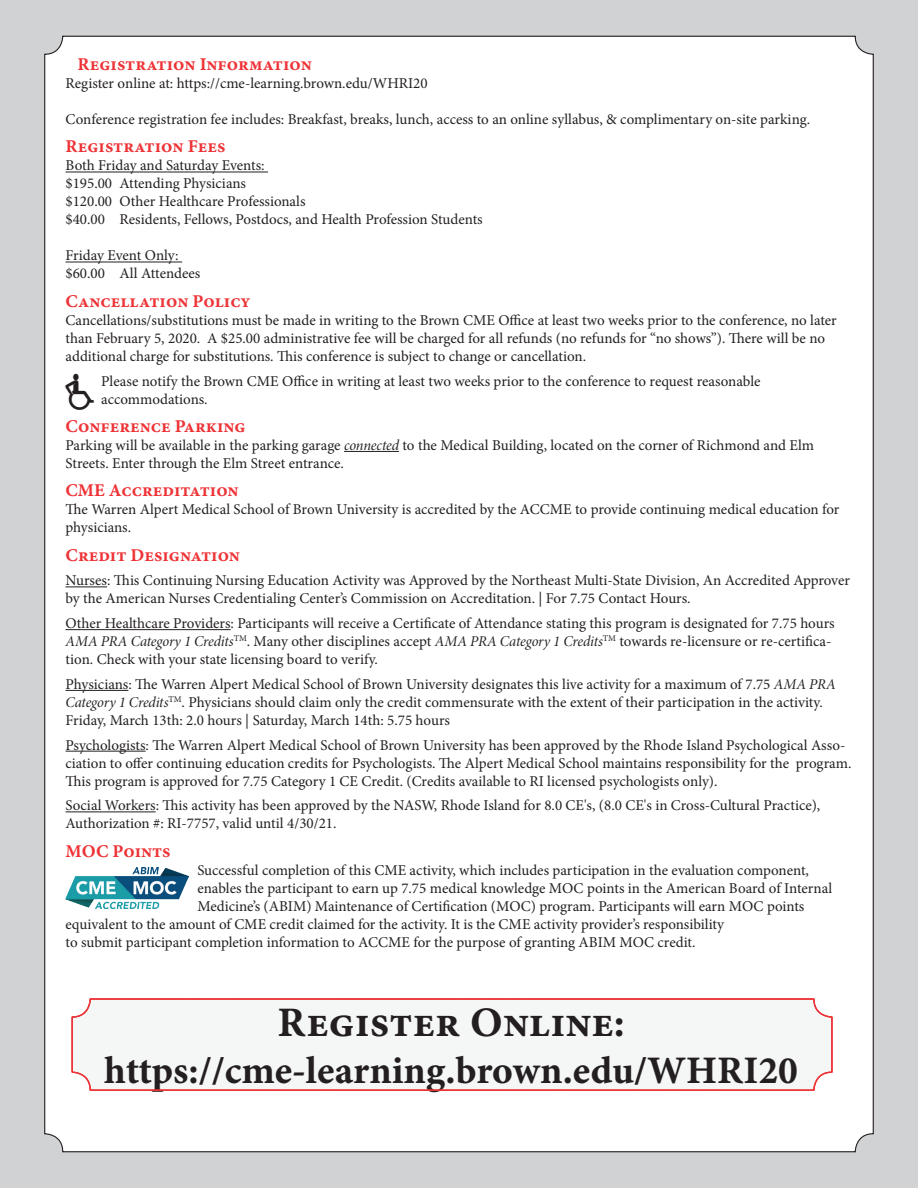
<style>
.page{position:relative;width:918px;height:1188px;background:#d1d2d4}
.page>*{position:absolute;margin:0;border:0;box-sizing:border-box;transform-origin:0 0}
.t1{font:42px "Minion Pro Bold Capt";color:#231f20}
.t2{font:39px "Minion Pro Bold Capt";color:#231f20}
.t3{font:18px "Minion Pro Bold Capt";color:#ee3337}
.t4{font:15px/18px "Minion Pro";color:#231f20}
.s1{font-family:"Minion Pro It Subh"}
</style>
<div class="page">
<div style="left:45px;top:36px;width:828px;height:1116px;background:#fff;border-radius:18px"></div>
<hr style="left:66px;top:172px;width:202px;height:1px;background:#231f20">
<hr style="left:66px;top:262px;width:116px;height:1px;background:#231f20">
<hr style="left:344px;top:451px;width:55px;height:1px;background:#231f20">
<hr style="left:66px;top:587px;width:41px;height:1px;background:#231f20">
<hr style="left:66px;top:629px;width:165px;height:1px;background:#231f20">
<hr style="left:66px;top:690px;width:62px;height:1px;background:#231f20">
<hr style="left:66px;top:751px;width:80px;height:1px;background:#231f20">
<hr style="left:66px;top:812px;width:90px;height:1px;background:#231f20">
<div style="left:72px;top:999px;width:761px;height:92px;background:#f5f6f6"></div>
<img style="left:66px;top:867px;width:122px;height:42px">
<p class="t3" style="left:78px;top:51px;width:236px">Registration Information</p>
<p class="t4" style="left:66px;top:74px;width:364px">Register online at: https://cme-learning.brown.edu/WHRI20</p>
<p class="t4" style="left:66px;top:110px;width:746px">Conference registration fee includes: Breakfast, breaks, lunch, access to an online syllabus, &amp; complimentary on-site parking.</p>
<p class="t3" style="left:66px;top:134px;width:161px">Registration Fees</p>
<p class="t4" style="left:66px;top:157px;width:419px">Both Friday and Saturday Events:<br>$195.00 Attending Physicians<br>$120.00 Other Healthcare Professionals<br>$40.00 Residents, Fellows, Postdocs, and Health Profession Students</p>
<p class="t4" style="left:66px;top:247px;width:136px">Friday Event Only: $60.00 All Attendees</p>
<p class="t3" style="left:66px;top:288px;width:187px">Cancellation Policy</p>
<p class="t4" style="left:66px;top:311px;width:773px">Cancellations/substitutions must be made in writing to the Brown CME Office at least two weeks prior to the conference, no later than February 5, 2020. A $25.00 administrative fee will be charged for all refunds (no refunds for “no shows”). There will be no additional charge for substitutions. This conference is subject to change or cancellation.</p>
<p class="t4" style="left:101px;top:372px;width:661px">Please notify the Brown CME Office in writing at least two weeks prior to the conference to request reasonable accommodations.</p>
<p class="t3" style="left:66px;top:413px;width:182px">Conference Parking</p>
<p class="t4" style="left:66px;top:436px;width:750px">Parking will be available in the parking garage <span class="s1">connected</span> to the Medical Building, located on the corner of Richmond and Elm<br>Streets. Enter through the Elm Street entrance.</p>
<p class="t3" style="left:66px;top:478px;width:175px">CME Accreditation</p>
<p class="t4" style="left:66px;top:501px;width:775px">The Warren Alpert Medical School of Brown University is accredited by the ACCME to provide continuing medical education for physicians.</p>
<p class="t3" style="left:66px;top:542px;width:176px">Credit Designation</p>
<p class="t4" style="left:66px;top:572px;width:786px">Nurses: This Continuing Nursing Education Activity was Approved by the Northeast Multi-State Division, An Accredited Approver by the American Nurses Credentialing Center’s Commission on Accreditation. | For 7.75 Contact Hours.</p>
<p class="t4" style="left:66px;top:614px;width:771px">Other Healthcare Providers: Participants will receive a Certificate of Attendance stating this program is designated for 7.75 hours<br><span class="s1">AMA PRA Category 1 Credits</span><sup>TM</sup>. Many other disciplines accept <span class="s1">AMA PRA Category 1 Credits</span><sup>TM</sup> towards re-licensure or re-certifica&shy;tion. Check with your state licensing board to verify.</p>
<p class="t4" style="left:66px;top:675px;width:772px">Physicians: The Warren Alpert Medical School of Brown University designates this live activity for a maximum of 7.75 <span class="s1">AMA PRA<br>Category 1 Credits</span><sup>TM</sup>. Physicians should claim only the credit commensurate with the extent of their participation in the activity.<br>Friday, March 13th: 2.0 hours | Saturday, March 14th: 5.75 hours</p>
<p class="t4" style="left:66px;top:736px;width:787px">Psychologists: The Warren Alpert Medical School of Brown University has been approved by the Rhode Island Psychological Asso&shy;ciation to offer continuing education credits for Psychologists. The Alpert Medical School maintains responsibility for the program.<br>This program is approved for 7.75 Category 1 CE Credit. (Credits available to RI licensed psychologists only).</p>
<p class="t4" style="left:66px;top:797px;width:756px">Social Workers: This activity has been approved by the NASW, Rhode Island for 8.0 CE's, (8.0 CE's in Cross-Cultural Practice),<br>Authorization #: RI-7757, valid until 4/30/21.</p>
<p class="t3" style="left:66px;top:838px;width:107px">MOC Points</p>
<p class="t4" style="left:197px;top:861px;width:613px">Successful completion of this CME activity, which includes participation in the evaluation component,</p>
<p class="t4" style="left:197px;top:879px;width:636px">enables the participant to earn up 7.75 medical knowledge MOC points in the American Board of Internal</p>
<p class="t4" style="left:197px;top:897px;width:609px">Medicine’s (ABIM) Maintenance of Certification (MOC) program. Participants will earn MOC points</p>
<p class="t4" style="left:66px;top:915px;width:660px">equivalent to the amount of CME credit claimed for the activity. It is the CME activity provider’s responsibility</p>
<p class="t4" style="left:66px;top:933px;width:632px">to submit participant completion information to ACCME for the purpose of granting ABIM MOC credit.</p>
<h1 class="t1" style="left:278px;top:993px;width:348px">Register Online:</h1>
<h2 class="t2" style="left:104px;top:1043px;width:695px">https://cme-learning.brown.edu/WHRI20</h2>
</div>
